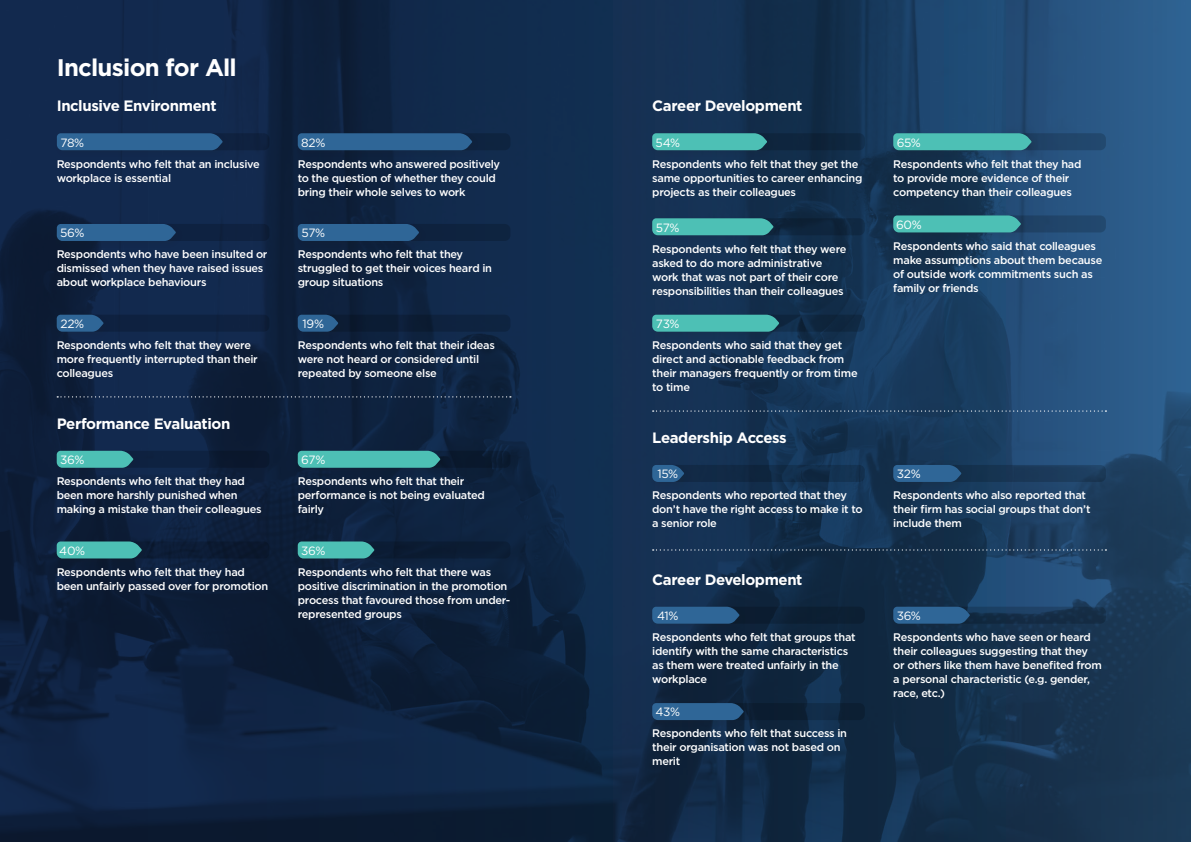
<style>
.page{position:relative;width:1191px;height:842px;background:#fff}
.page>*{position:absolute;margin:0;border:0;box-sizing:border-box;transform-origin:0 0}
.t1{font:700 24px "Gotham";letter-spacing:-.03em;color:#fff}
.t2{font:700 15px "Gotham";letter-spacing:-.03em;color:#fff}
.t3{font:12px "Gotham";letter-spacing:-.03em;color:#fff}
.t4{font:500 11px/14px "Gotham";letter-spacing:-.025em;color:#fff}
</style>
<div class="page">
<img style="left:0;top:0;width:1191px;height:842px">
<div style="left:57px;top:224px;width:212px;height:17px;background:#0e2241;border-radius:6px"></div>
<div style="left:57px;top:541px;width:212px;height:17px;background:#0b1a32;border-radius:6px"></div>
<div style="left:57px;top:133px;width:212px;height:17px;background:#0f213f;border-radius:6px"></div>
<svg style="left:57px;top:451px;width:212px;height:17px;background:#0c1d38"></svg>
<div style="left:57px;top:315px;width:212px;height:17px;background:#0e2241;border-radius:6px"></div>
<div style="left:298px;top:224px;width:212px;height:17px;background:#0e233f;border-radius:6px"></div>
<div style="left:298px;top:541px;width:212px;height:17px;background:#0b1c33;border-radius:6px"></div>
<div style="left:298px;top:133px;width:212px;height:17px;background:#0e2440;border-radius:6px"></div>
<div style="left:298px;top:451px;width:212px;height:17px;background:#09192d;border-radius:6px"></div>
<div style="left:298px;top:315px;width:212px;height:17px;background:#0d203a;border-radius:6px"></div>
<div style="left:54px;top:221px;width:130px;height:28px;background:#231f20;opacity:.1"></div>
<div style="left:57px;top:224px;width:119px;height:17px;background:#2f6697"></div>
<div style="left:54px;top:539px;width:95px;height:28px;background:#231f20;opacity:.1"></div>
<svg style="left:57px;top:541px;width:85px;height:17px"></svg>
<div style="left:54px;top:131px;width:177px;height:28px;background:#231f20;opacity:.1"></div>
<svg style="left:57px;top:133px;width:166px;height:17px;background:#2d6393"></svg>
<div style="left:54px;top:448px;width:87px;height:28px;background:#231f20;opacity:.1"></div>
<svg style="left:57px;top:451px;width:76px;height:17px"></svg>
<div style="left:54px;top:312px;width:57px;height:28px;background:#231f20;opacity:.1"></div>
<svg style="left:57px;top:315px;width:47px;height:17px"></svg>
<div style="left:295px;top:221px;width:132px;height:28px;background:#231f20;opacity:.1"></div>
<div style="left:298px;top:224px;width:121px;height:17px;background:#2f6697"></div>
<div style="left:295px;top:539px;width:87px;height:28px;background:#231f20;opacity:.1"></div>
<svg style="left:298px;top:541px;width:76px;height:17px"></svg>
<div style="left:295px;top:131px;width:185px;height:28px;background:#231f20;opacity:.1"></div>
<svg style="left:298px;top:133px;width:174px;height:17px;background:#2d6393"></svg>
<div style="left:295px;top:448px;width:153px;height:28px;background:#231f20;opacity:.1"></div>
<svg style="left:298px;top:451px;width:142px;height:17px;background:#4ab9af"></svg>
<div style="left:295px;top:312px;width:51px;height:28px;background:#0e203c"></div>
<svg style="left:298px;top:315px;width:40px;height:17px"></svg>
<svg style="left:57px;top:396px;width:454px;height:1px"></svg>
<svg style="left:652px;top:465px;width:213px;height:17px;background:#112b47"></svg>
<div style="left:893px;top:465px;width:213px;height:17px;background:#1a3857;border-radius:6px"></div>
<div style="left:649px;top:462px;width:43px;height:28px;background:#231f20;opacity:.1"></div>
<svg style="left:652px;top:465px;width:32px;height:17px"></svg>
<div style="left:890px;top:462px;width:79px;height:28px;background:#153250"></div>
<svg style="left:893px;top:465px;width:68px;height:17px"></svg>
<div style="left:893px;top:133px;width:213px;height:17px;background:#21466b;border-radius:6px"></div>
<div style="left:890px;top:131px;width:149px;height:28px;background:#231f20;opacity:.1"></div>
<svg style="left:893px;top:133px;width:138px;height:17px;background:#4abab1"></svg>
<div style="left:652px;top:607px;width:213px;height:17px;background:#0c1f33;border-radius:6px"></div>
<div style="left:649px;top:604px;width:98px;height:28px;background:#231f20;opacity:.1"></div>
<svg style="left:652px;top:607px;width:87px;height:17px"></svg>
<div style="left:652px;top:133px;width:213px;height:17px;background:#0e253e;border-radius:6px"></div>
<div style="left:649px;top:131px;width:126px;height:28px;background:#231f20;opacity:.1"></div>
<svg style="left:652px;top:133px;width:115px;height:17px;background:#49b7ae"></svg>
<svg style="left:652px;top:703px;width:213px;height:17px;background:#0d2138"></svg>
<div style="left:649px;top:700px;width:102px;height:28px;background:#231f20;opacity:.1"></div>
<svg style="left:652px;top:703px;width:91px;height:17px;background:#2d6292"></svg>
<svg style="left:652px;top:315px;width:213px;height:17px"></svg>
<div style="left:649px;top:312px;width:138px;height:28px;background:#231f20;opacity:.1"></div>
<svg style="left:652px;top:315px;width:127px;height:17px;background:#49b8af"></svg>
<div style="left:893px;top:215px;width:213px;height:17px;background:#21456a;border-radius:6px"></div>
<div style="left:890px;top:213px;width:138px;height:28px;background:#231f20;opacity:.1"></div>
<svg style="left:893px;top:215px;width:128px;height:17px;background:#49b7ae"></svg>
<svg style="left:652px;top:218px;width:213px;height:17px"></svg>
<div style="left:649px;top:216px;width:132px;height:28px;background:#231f20;opacity:.1"></div>
<svg style="left:652px;top:218px;width:121px;height:17px;background:#49b8af"></svg>
<svg style="left:893px;top:607px;width:213px;height:17px;background:#16314d"></svg>
<div style="left:890px;top:604px;width:87px;height:28px;background:#231f20;opacity:.1"></div>
<svg style="left:893px;top:607px;width:77px;height:17px"></svg>
<svg style="left:652px;top:410px;width:454px;height:2px"></svg>
<svg style="left:652px;top:549px;width:454px;height:2px"></svg>
<p class="t1" style="left:57px;top:51px;width:182px">Inclusion for All</p>
<p class="t2" style="left:57px;top:96px;width:161px">Inclusive Environment</p>
<p class="t2" style="left:652px;top:96px;width:152px">Career Development</p>
<p class="t3" style="left:60px;top:135px;width:25px">78%</p>
<p class="t3" style="left:301px;top:135px;width:26px">82%</p>
<p class="t3" style="left:655px;top:135px;width:26px">54%</p>
<p class="t3" style="left:896px;top:135px;width:26px">65%</p>
<p class="t4" style="left:57px;top:157px;width:204px">Respondents who felt that an inclusive workplace is essential</p>
<p class="t4" style="left:298px;top:157px;width:204px">Respondents who answered positively to the question of whether they could bring their whole selves to work</p>
<p class="t4" style="left:652px;top:157px;width:212px">Respondents who felt that they get the same opportunities to career enhancing projects as their colleagues</p>
<p class="t4" style="left:893px;top:157px;width:190px">Respondents who felt that they had to provide more evidence of their competency than their colleagues</p>
<p class="t3" style="left:60px;top:225px;width:26px">56%</p>
<p class="t3" style="left:301px;top:225px;width:25px">57%</p>
<p class="t3" style="left:656px;top:220px;width:25px">57%</p>
<p class="t3" style="left:896px;top:217px;width:27px">60%</p>
<p class="t4" style="left:57px;top:247px;width:212px">Respondents who have been insulted or dismissed when they have raised issues about workplace behaviours</p>
<p class="t4" style="left:298px;top:247px;width:196px">Respondents who felt that they struggled to get their voices heard in group situations</p>
<p class="t4" style="left:652px;top:242px;width:196px">Respondents who felt that they were asked to do more administrative work that was not part of their core responsibilities than their colleagues</p>
<p class="t4" style="left:893px;top:239px;width:211px">Respondents who said that colleagues make assumptions about them because of outside work commitments such as family or friends</p>
<p class="t3" style="left:60px;top:316px;width:25px">22%</p>
<p class="t3" style="left:302px;top:316px;width:23px">19%</p>
<p class="t3" style="left:656px;top:316px;width:25px">73%</p>
<p class="t4" style="left:57px;top:338px;width:202px">Respondents who felt that they were more frequently interrupted than their colleagues</p>
<p class="t4" style="left:298px;top:338px;width:199px">Respondents who felt that their ideas were not heard or considered until repeated by someone else</p>
<p class="t4" style="left:652px;top:338px;width:207px">Respondents who said that they get direct and actionable feedback from their managers frequently or from time to time</p>
<p class="t2" style="left:57px;top:413px;width:175px">Performance Evaluation</p>
<p class="t2" style="left:652px;top:428px;width:136px">Leadership Access</p>
<p class="t3" style="left:60px;top:452px;width:26px">36%</p>
<p class="t3" style="left:301px;top:452px;width:26px">67%</p>
<p class="t4" style="left:57px;top:474px;width:206px">Respondents who felt that they had been more harshly punished when making a mistake than their colleagues</p>
<p class="t4" style="left:298px;top:474px;width:189px">Respondents who felt that their performance is not being evaluated fairly</p>
<p class="t3" style="left:657px;top:466px;width:22px">15%</p>
<p class="t3" style="left:897px;top:466px;width:25px">32%</p>
<p class="t4" style="left:652px;top:488px;width:212px">Respondents who reported that they don’t have the right access to make it to a senior role</p>
<p class="t4" style="left:893px;top:488px;width:199px">Respondents who also reported that their firm has social groups that don’t include them</p>
<p class="t3" style="left:59px;top:543px;width:27px">40%</p>
<p class="t3" style="left:301px;top:543px;width:26px">36%</p>
<p class="t4" style="left:57px;top:565px;width:213px">Respondents who felt that they had been unfairly passed over for promotion</p>
<p class="t4" style="left:298px;top:565px;width:214px">Respondents who felt that there was positive discrimination in the promotion process that favoured those from under&shy;represented groups</p>
<p class="t2" style="left:652px;top:569px;width:152px">Career Development</p>
<p class="t3" style="left:657px;top:608px;width:23px">41%</p>
<p class="t3" style="left:896px;top:608px;width:26px">36%</p>
<p class="t4" style="left:652px;top:630px;width:205px">Respondents who felt that groups that identify with the same characteristics as them were treated unfairly in the workplace</p>
<p class="t4" style="left:893px;top:630px;width:210px">Respondents who have seen or heard their colleagues suggesting that they or others like them have benefited from a personal characteristic (e.g. gender, race, etc.)</p>
<p class="t3" style="left:655px;top:704px;width:26px">43%</p>
<p class="t4" style="left:652px;top:726px;width:196px">Respondents who felt that success in their organisation was not based on merit</p>
</div>
